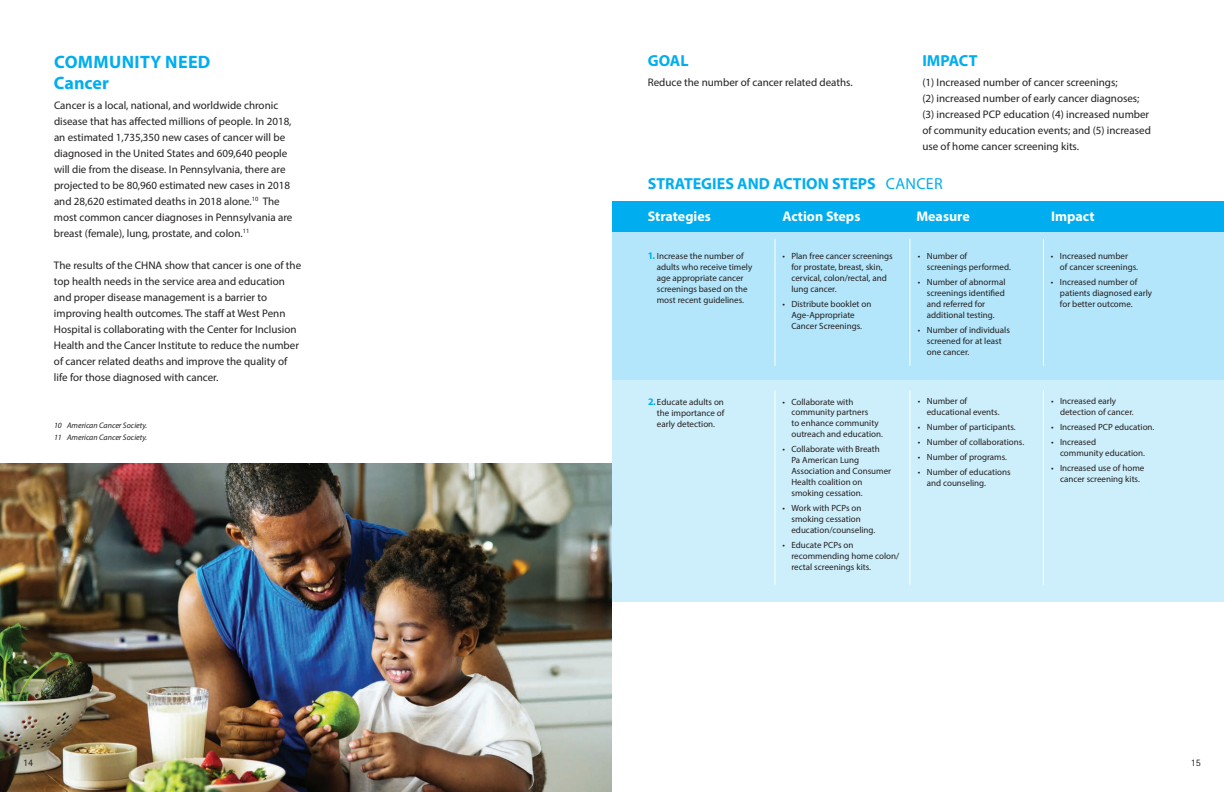
<style>
.page{position:relative;width:1224px;height:792px;background:#fff}
.page>*{position:absolute;margin:0;border:0;box-sizing:border-box;transform-origin:0 0}
.t1{font:700 18px/21.6px "Myriad Pro";letter-spacing:.02em;color:#00aeef}
.t2{font:700 16px "Myriad Pro";color:#00aeef}
.t3{font:700 14px "Myriad Pro";color:#fff}
.t4{font:11px/16px "Myriad Pro";color:#231f20}
.t5{font:10px "Rotis Sans Serif";color:#231f20}
.t6{font:9px/11px "Myriad Pro";color:#231f20}
.t7{font:italic 8px/12px "Myriad Pro";color:#231f20}
.s1{font-weight:400}
.s2{font-weight:700;font-size:10px;color:#00aeef}
</style>
<div class="page">
<div style="left:612px;top:226px;width:612px;height:154px;background:#b3e6fa"></div>
<div style="left:612px;top:380px;width:612px;height:222px;background:#cdeffb"></div>
<div style="left:612px;top:201px;width:612px;height:31px;background:#00aeef"></div>
<hr style="left:775px;top:239px;width:1px;height:127px;background:#fff">
<hr style="left:910px;top:239px;width:1px;height:127px;background:#fff">
<hr style="left:1043px;top:239px;width:1px;height:127px;background:#fff">
<hr style="left:775px;top:390px;width:1px;height:195px;background:#fff">
<hr style="left:910px;top:390px;width:1px;height:195px;background:#fff">
<hr style="left:1043px;top:390px;width:1px;height:195px;background:#fff">
<img style="left:0;top:464px;width:612px;height:328px">
<h1 class="t1" style="left:54px;top:50px;width:158px">COMMUNITY NEED<br>Cancer</h1>
<p class="t4" style="left:54px;top:97px;width:240px">Cancer is a local, national, and worldwide chronic disease that has affected millions of people. In 2018, an estimated 1,735,350 new cases of cancer will be diagnosed in the United States and 609,640 people will die from the disease. In Pennsylvania, there are projected to be 80,960 estimated new cases in 2018 and 28,620 estimated deaths in 2018 alone.<sup>10</sup> The most common cancer diagnoses in Pennsylvania are breast (female), lung, prostate, and colon.<sup>11</sup></p>
<p class="t4" style="left:54px;top:257px;width:249px">The results of the CHNA show that cancer is one of the top health needs in the service area and education and proper disease management is a barrier to improving health outcomes. The staff at West Penn Hospital is collaborating with the Center for Inclusion Health and the Cancer Institute to reduce the number of cancer related deaths and improve the quality of life for those diagnosed with cancer.</p>
<p class="t7" style="left:54px;top:419px;width:95px">10 American Cancer Society.<br>11 American Cancer Society.</p>
<p class="t5" style="left:23px;top:757px;width:12px">14</p>
<h2 class="t2" style="left:648px;top:50px;width:42px">GOAL</h2>
<p class="t4" style="left:648px;top:74px;width:206px">Reduce the number of cancer related deaths.</p>
<h2 class="t2" style="left:922px;top:50px;width:57px">IMPACT</h2>
<p class="t4" style="left:922px;top:74px;width:230px">(1) Increased number of cancer screenings;<br>(2) increased number of early cancer diagnoses; (3) increased PCP education (4) increased number of community education events; and (5) increased use of home cancer screening kits.</p>
<h2 class="t2" style="left:648px;top:173px;width:296px">STRATEGIES AND ACTION STEPS <span class="s1">CANCER</span></h2>
<h3 class="t3" style="left:648px;top:208px;width:65px">Strategies</h3>
<h3 class="t3" style="left:782px;top:208px;width:80px">Action Steps</h3>
<h3 class="t3" style="left:916px;top:208px;width:55px">Measure</h3>
<h3 class="t3" style="left:1051px;top:208px;width:45px">Impact</h3>
<p class="t6" style="left:791px;top:250px;width:103px;text-indent:-9px">• Plan free cancer screenings for prostate, breast, skin, cervical, colon/rectal, and lung cancer.</p>
<p class="t6" style="left:791px;top:298px;width:81px;text-indent:-9px">• Distribute booklet on<br>Age-Appropriate<br>Cancer Screenings.</p>
<p class="t6" style="left:927px;top:250px;width:86px;text-indent:-9px">• Number of<br>screenings performed.</p>
<p class="t6" style="left:927px;top:276px;width:80px;text-indent:-9px">• Number of abnormal screenings identified and referred for additional testing.</p>
<p class="t6" style="left:927px;top:324px;width:85px;text-indent:-9px">• Number of individuals screened for at least one cancer.</p>
<p class="t6" style="left:1060px;top:250px;width:80px;text-indent:-9px">• Increased number<br>of cancer screenings.</p>
<p class="t6" style="left:1060px;top:276px;width:94px;text-indent:-9px">• Increased number of patients diagnosed early for better outcome.</p>
<p class="t6" style="left:657px;top:251px;width:97px;text-indent:-9px"><span class="s2">1.</span> Increase the number of adults who receive timely age appropriate cancer screenings based on the most recent guidelines.</p>
<p class="t6" style="left:657px;top:397px;width:69px;text-align:justify;text-indent:-9px"><span class="s2">2.</span> Educate adults on the importance of early detection.</p>
<p class="t6" style="left:927px;top:396px;width:74px;text-indent:-9px">• Number of educational events.</p>
<p class="t6" style="left:791px;top:396px;width:93px;text-indent:-9px">• Collaborate with community partners<br>to enhance community outreach and education.</p>
<p class="t6" style="left:791px;top:444px;width:101px;text-indent:-9px">• Collaborate with Breath<br>Pa American Lung<br>Association and Consumer<br>Health coalition on smoking cessation.</p>
<p class="t6" style="left:791px;top:503px;width:85px;text-indent:-9px">• Work with PCPs on smoking cessation education/counseling.</p>
<p class="t6" style="left:791px;top:540px;width:109px;text-indent:-9px">• Educate PCPs on recommending home colon/ rectal screenings kits.</p>
<p class="t6" style="left:918px;top:422px;width:99px">• Number of participants.</p>
<p class="t6" style="left:918px;top:437px;width:108px">• Number of collaborations.</p>
<p class="t6" style="left:918px;top:452px;width:91px">• Number of programs.</p>
<p class="t6" style="left:927px;top:467px;width:85px;text-indent:-9px">• Number of educations and counseling.</p>
<p class="t6" style="left:1060px;top:396px;width:75px;text-indent:-9px">• Increased early detection of cancer.</p>
<p class="t6" style="left:1051px;top:422px;width:105px">• Increased PCP education.</p>
<p class="t6" style="left:1060px;top:437px;width:86px;text-indent:-9px">• Increased<br>community education.</p>
<p class="t6" style="left:1051px;top:463px;width:95px;text-align:center">• Increased use of home cancer screening kits.</p>
<p class="t5" style="left:1191px;top:757px;width:11px">15</p>
</div>
